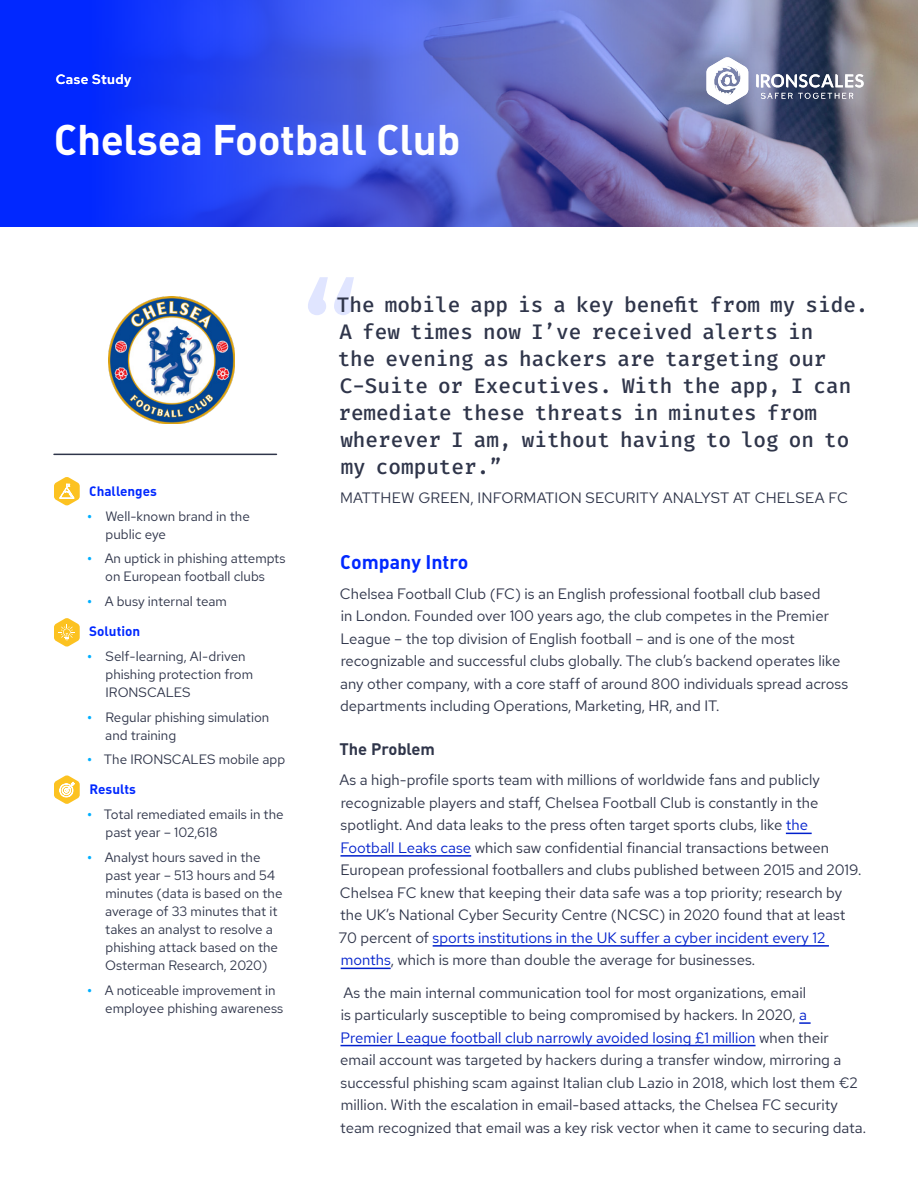
<style>
.page{position:relative;width:918px;height:1188px;background:#fff}
.page>*{position:absolute;margin:0;border:0;box-sizing:border-box;transform-origin:0 0}
.Headline_-_White{font:42.3px "DIN Bold Alternate";letter-spacing:-.01em;color:#fff}
.Fira_Callout_14pt{font:300 21px/27px "Fira Code";color:#2f354a}
.Body_Copy_-_Subhead{font:19.5px "DIN Bold Alternate";color:#0128ff}
.Body_Copy_-_Subhead-2{font:16.5px "DIN Bold Alternate";color:#2f354a}
.Body_Copy{font:15px/22.5px "Red Hat Text";color:#2f354a}
.Quote_Name{font:15px "Red Hat Text";letter-spacing:.01em;color:#2f354a}
.t1{font:13.5px/18px "Red Hat Text";color:#2f354a}
.Sidebar_-_H1{font:13.5px "DIN Bold Alternate";color:#0128ff}
.Eyebrow_-_White{font:500 13.5px "Red Hat Text";letter-spacing:.03em;color:#fff}
.s1{font-weight:700;color:#00afff}
.s2{color:#0120cc}
</style>
<div class="page">
<img style="left:0;top:0;width:918px;height:227px">
<hr style="left:54px;top:454px;width:222px;height:1px;background:#2f354a">
<svg style="left:786px;top:833px;width:26px;height:1px"></svg>
<hr style="left:340px;top:855px;width:131px;height:2px;background:#0120cc">
<hr style="left:433px;top:945px;width:396px;height:2px;background:#0120cc">
<hr style="left:341px;top:968px;width:50px;height:1px;background:#0120cc">
<svg style="left:799px;top:1022px;width:12px;height:2px"></svg>
<hr style="left:340px;top:1045px;width:416px;height:1px;background:#0120cc">
<svg style="left:308px;top:277px;width:46px;height:38px"></svg>
<img style="left:108px;top:296px;width:127px;height:127px">
<svg style="left:54px;top:477px;width:26px;height:29px"></svg>
<svg style="left:54px;top:775px;width:26px;height:29px"></svg>
<svg style="left:54px;top:618px;width:26px;height:29px"></svg>
<svg style="left:707px;top:57px;width:157px;height:48px"></svg>
<p class="Eyebrow_-_White" style="left:56px;top:71px;width:77px">Case Study</p>
<p class="Headline_-_White" style="left:54px;top:112px;width:408px">Chelsea Football Club</p>
<p class="Sidebar_-_H1" style="left:89px;top:482px;width:69px">Challenges</p>
<p class="t1" style="left:106px;top:507px;width:146px;text-indent:-18px"><span class="s1">•</span> Well-known brand in the public eye</p>
<p class="t1" style="left:87px;top:550px;width:200px;text-align:center"><span class="s1">•</span> An uptick in phishing attempts on European football clubs</p>
<p class="t1" style="left:87px;top:592px;width:141px"><span class="s1">•</span> A busy internal team</p>
<p class="Sidebar_-_H1" style="left:89px;top:623px;width:52px">Solution</p>
<p class="t1" style="left:106px;top:647px;width:149px;text-indent:-18px"><span class="s1">•</span> Self-learning, AI-driven phishing protection from<br>IRONSCALES</p>
<p class="t1" style="left:105px;top:708px;width:166px;text-indent:-18px"><span class="s1">•</span> Regular phishing simulation and training</p>
<p class="t1" style="left:87px;top:751px;width:200px"><span class="s1">•</span> The IRONSCALES mobile app</p>
<p class="Sidebar_-_H1" style="left:89px;top:781px;width:48px">Results</p>
<p class="t1" style="left:106px;top:805px;width:180px;text-indent:-18px"><span class="s1">•</span> Total remediated emails in the past year – 102,618</p>
<p class="t1" style="left:105px;top:848px;width:179px;text-indent:-18px"><span class="s1">•</span> Analyst hours saved in the past year – 513 hours and 54 minutes (data is based on the average of 33 minutes that it takes an analyst to resolve a phishing attack based on the<br>Osterman Research, 2020)</p>
<p class="t1" style="left:105px;top:981px;width:180px;text-indent:-18px"><span class="s1">•</span> A noticeable improvement in employee phishing awareness</p>
<p class="Fira_Callout_14pt" style="left:337px;top:293px;width:533px">The mobile app is a key benefit from my side.<br>A few times now I’ve received alerts in<br>the evening as hackers are targeting our C-Suite or Executives. With the app, I can remediate these threats in minutes from wherever I am, without having to log on to my computer.”</p>
<p class="Quote_Name" style="left:340px;top:488px;width:509px">MATTHEW GREEN, INFORMATION SECURITY ANALYST AT CHELSEA FC</p>
<p class="Body_Copy_-_Subhead" style="left:340px;top:549px;width:130px">Company Intro</p>
<p class="Body_Copy" style="left:340px;top:582px;width:510px">Chelsea Football Club (FC) is an English professional football club based<br>in London. Founded over 100 years ago, the club competes in the Premier League – the top division of English football – and is one of the most recognizable and successful clubs globally. The club’s backend operates like any other company, with a core staff of around 800 individuals spread across departments including Operations, Marketing, HR, and IT.</p>
<p class="Body_Copy_-_Subhead-2" style="left:339px;top:739px;width:97px">The Problem</p>
<p class="Body_Copy" style="left:339px;top:769px;width:524px">As a high-profile sports team with millions of worldwide fans and publicly recognizable players and staff, Chelsea Football Club is constantly in the spotlight. And data leaks to the press often target sports clubs, like <span class="s2">the Football Leaks case</span> which saw confidential financial transactions between European professional footballers and clubs published between 2015 and 2019.<br>Chelsea FC knew that keeping their data safe was a top priority; research by the UK’s National Cyber Security Centre (NCSC) in 2020 found that at least 70 percent of <span class="s2">sports institutions in the UK suffer a cyber incident every 12 months</span>, which is more than double the average for businesses.</p>
<p class="Body_Copy" style="left:340px;top:981px;width:527px">As the main internal communication tool for most organizations, email<br>is particularly susceptible to being compromised by hackers. In 2020, <span class="s2">a<br>Premier League football club narrowly avoided losing £1 million</span> when their email account was targeted by hackers during a transfer window, mirroring a successful phishing scam against Italian club Lazio in 2018, which lost them €2 million. With the escalation in email-based attacks, the Chelsea FC security team recognized that email was a key risk vector when it came to securing data.</p>
</div>
